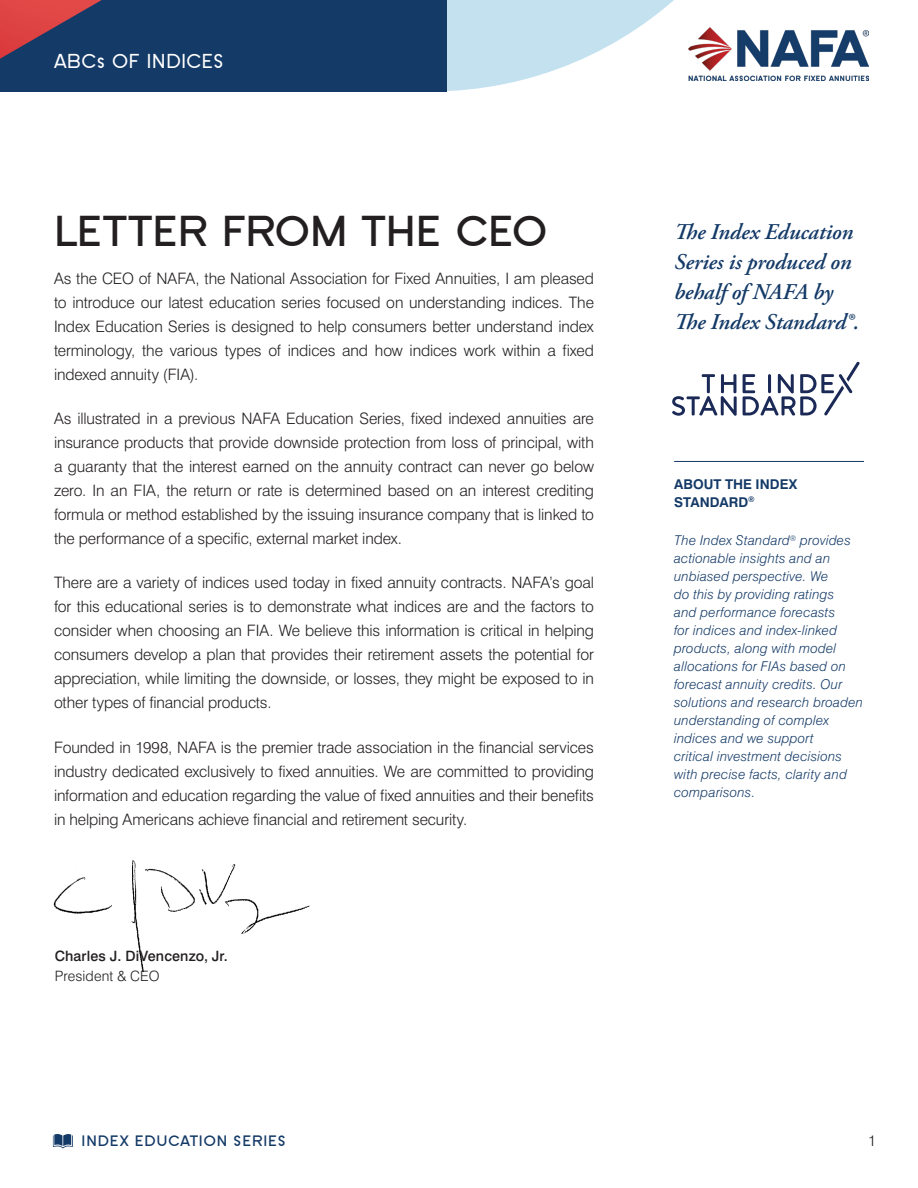
<style>
.page{position:relative;width:918px;height:1188px;background:#fff}
.page>*{position:absolute;margin:0;border:0;box-sizing:border-box;transform-origin:0 0}
.t1{font:700 45px "SF Old Republic";letter-spacing:-.005em;color:#231f20}
.t2{font:italic 600 22.5px/30px "Adobe Garamond Pro";letter-spacing:-.005em;color:#143a67}
.t3{font:21px "SF Old Republic";letter-spacing:.01em;color:#fff}
.t4{font:300 15.75px/24px "Swiss 721 BT";letter-spacing:-.01em;color:#231f20;text-align:justify}
.t5{font:700 15.75px "SF Old Republic";letter-spacing:.05em;color:#143a67}
.t6{font:300 15px "Swiss 721 BT";color:#231f20}
.t7{font:500 14.25px/19.8px "Swiss 721 BT";letter-spacing:.01em;color:#231f20}
.t8{font:italic 300 13.5px/18px "Swiss 721 BT";letter-spacing:.015em;color:#143a67}
.t9{font:13.5px/18px "Swis 721 BT Regular 3";letter-spacing:.005em;color:#143a67}
.s1{font-weight:300}
</style>
<div class="page">
<svg style="left:446px;top:0;width:243px;height:91px;fill:#c4e1f0"></svg>
<div style="left:0;top:0;width:446px;height:92px;background:#143a67"></div>
<svg style="left:0;top:0;width:102px;height:59px"></svg>
<svg style="left:53px;top:1134px;width:20px;height:14px"></svg>
<img style="left:689px;top:27px;width:180px;height:54px">
<img style="left:53px;top:860px;width:256px;height:112px">
<hr style="left:674px;top:461px;width:190px;height:1px;background:#143a67">
<svg style="left:672px;top:362px;width:188px;height:54px"></svg>
<hr style="left:768px;top:374px;width:3px;height:19px;background:#1a2955;border-radius:2px">
<h3 class="t3" style="left:54px;top:50px;width:172px">ABCs OF INDICES</h3>
<h2 class="t1" style="left:54px;top:207px;width:495px">LETTER FROM THE CEO</h2>
<p class="t4" style="left:54px;top:266px;width:542px">As the CEO of NAFA, the National Association for Fixed Annuities, I am pleased to introduce our latest education series focused on understanding indices. The Index Education Series is designed to help consumers better understand index terminology, the various types of indices and how indices work within a fixed indexed annuity (FIA).</p>
<p class="t4" style="left:54px;top:406px;width:542px">As illustrated in a previous NAFA Education Series, fixed indexed annuities are insurance products that provide downside protection from loss of principal, with a guaranty that the interest earned on the annuity contract can never go below zero. In an FIA, the return or rate is determined based on an interest crediting formula or method established by the issuing insurance company that is linked to the performance of a specific, external market index.</p>
<p class="t4" style="left:54px;top:571px;width:542px">There are a variety of indices used today in fixed annuity contracts. NAFA’s goal for this educational series is to demonstrate what indices are and the factors to consider when choosing an FIA. We believe this information is critical in helping consumers develop a plan that provides their retirement assets the potential for appreciation, while limiting the downside, or losses, they might be exposed to in other types of financial products.</p>
<p class="t4" style="left:54px;top:735px;width:542px">Founded in 1998, NAFA is the premier trade association in the financial services industry dedicated exclusively to fixed annuities. We are committed to providing information and education regarding the value of fixed annuities and their benefits in helping Americans achieve financial and retirement security.</p>
<p class="t7" style="left:55px;top:946px;width:175px">Charles J. DiVencenzo, Jr.<br><span class="s1">President &amp; CEO</span></p>
<p class="t2" style="left:674px;top:217px;width:187px">The Index Education<br>Series is produced on behalf of NAFA by<br>The Index Standard®.</p>
<p class="t9" style="left:674px;top:475px;width:125px">ABOUT THE INDEX<br>STANDARD<sup>®</sup></p>
<p class="t8" style="left:674px;top:531px;width:190px">The Index Standard<sup>®</sup> provides actionable insights and an unbiased perspective. We<br>do this by providing ratings<br>and performance forecasts<br>for indices and index-linked products, along with model allocations for FIAs based on forecast annuity credits. Our solutions and research broaden understanding of complex indices and we support<br>critical investment decisions with precise facts, clarity and comparisons.</p>
<p class="t5" style="left:82px;top:1133px;width:206px">INDEX EDUCATION SERIES</p>
<p class="t6" style="left:868px;top:1131px;width:9px">1</p>
</div>
